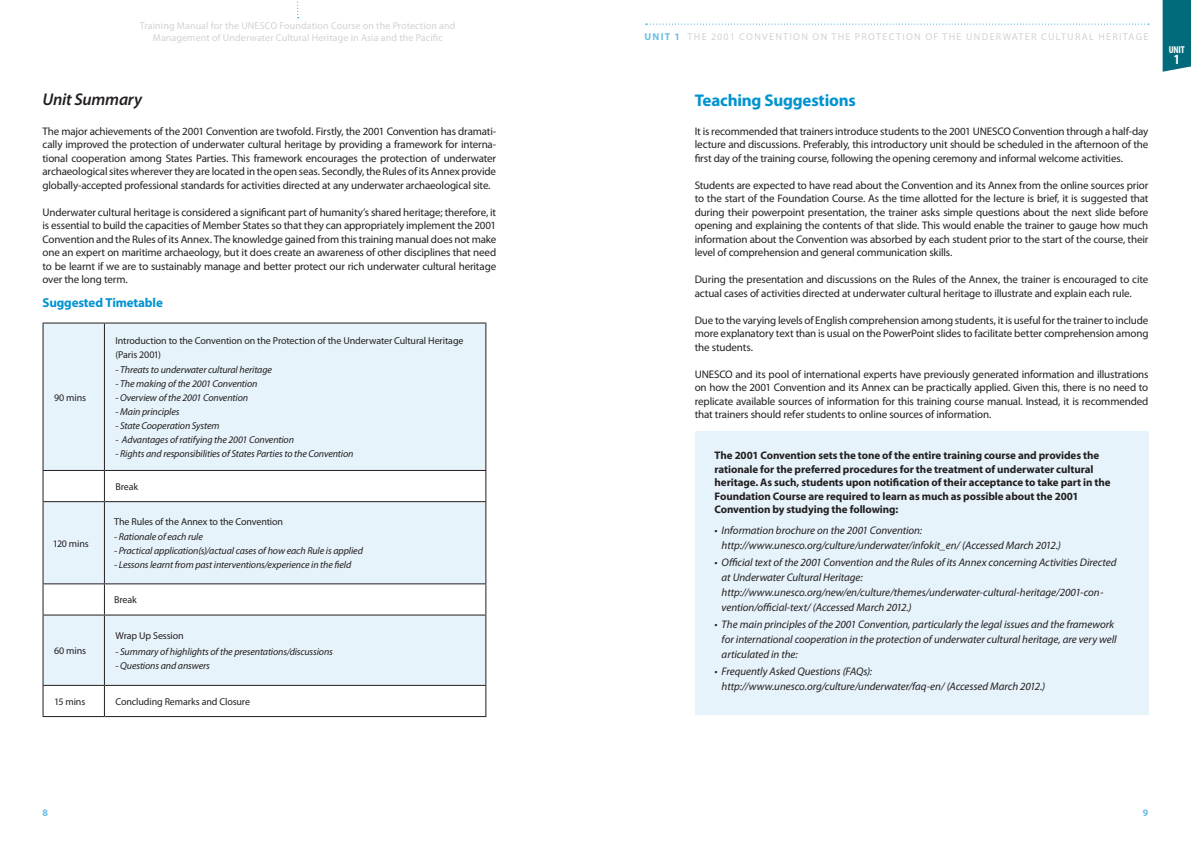
<style>
.page{position:relative;width:1191px;height:842px;background:#fff}
.page>*{position:absolute;margin:0;border:0;box-sizing:border-box;transform-origin:0 0}
.t1{font:700 17px "Myriad Pro";letter-spacing:-.015em;color:#0093d0}
.t2{font:italic 600 17px "Myriad Pro";letter-spacing:-.015em;color:#231f20}
.t3{font:700 condensed 14px "Myriad Pro";color:#fff}
.t4{font:700 13px "Myriad Pro";letter-spacing:-.01em;color:#0093d0}
.t5{font:11px/13.5px "Myriad Pro";letter-spacing:-.015em;color:#231f20;text-align:justify}
.t6{font:italic 11px/15px "Myriad Pro";letter-spacing:-.005em;color:#231f20}
.t7{font:700 11px/13.5px "Myriad Pro";letter-spacing:-.01em;color:#231f20}
.t8{font:italic 10px "Myriad Pro";letter-spacing:-.01em;color:#231f20}
.t9{font:10px/14px "Myriad Pro";letter-spacing:-.01em;color:#231f20}
.t10{font:10px/12px "Myriad Pro";letter-spacing:.01em;color:#d1d2d4;text-align:center}
.t11{font:10px "Myriad Pro";letter-spacing:.13em;color:#d1d2d4}
.t12{font:700 condensed 10px "Myriad Pro";color:#fff}
.t13{font:700 10px "Myriad Pro";color:#6bbde5}
.s1{font-weight:700;color:#6bbde5}
</style>
<div class="page">
<svg style="left:297px;top:1px;width:2px;height:17px"></svg>
<svg style="left:645px;top:24px;width:504px;height:1px"></svg>
<svg style="left:1162px;top:0;width:29px;height:72px;background:#107484"></svg>
<svg style="left:44px;top:324px;width:441px;height:361px;fill:#e6f3fa"></svg>
<hr style="left:43px;top:323px;width:61px;height:1px;background:#231f20">
<hr style="left:43px;top:324px;width:1px;height:146px;background:#231f20">
<hr style="left:104px;top:323px;width:382px;height:1px;background:#231f20">
<hr style="left:104px;top:324px;width:1px;height:146px;background:#231f20">
<hr style="left:485px;top:324px;width:1px;height:146px;background:#231f20">
<hr style="left:43px;top:470px;width:61px;height:1px;background:#231f20">
<hr style="left:43px;top:471px;width:1px;height:30px;background:#231f20">
<hr style="left:104px;top:470px;width:382px;height:1px;background:#231f20">
<hr style="left:104px;top:471px;width:1px;height:30px;background:#231f20">
<hr style="left:485px;top:471px;width:1px;height:30px;background:#231f20">
<hr style="left:43px;top:501px;width:61px;height:1px;background:#231f20">
<hr style="left:43px;top:502px;width:1px;height:81px;background:#231f20">
<hr style="left:104px;top:501px;width:382px;height:1px;background:#231f20">
<hr style="left:104px;top:502px;width:1px;height:81px;background:#231f20">
<hr style="left:485px;top:502px;width:1px;height:81px;background:#231f20">
<hr style="left:43px;top:583px;width:61px;height:1px;background:#231f20">
<hr style="left:43px;top:584px;width:1px;height:30px;background:#231f20">
<hr style="left:104px;top:583px;width:382px;height:1px;background:#231f20">
<hr style="left:104px;top:584px;width:1px;height:30px;background:#231f20">
<hr style="left:485px;top:584px;width:1px;height:30px;background:#231f20">
<hr style="left:43px;top:614px;width:61px;height:1px;background:#231f20">
<hr style="left:43px;top:615px;width:1px;height:70px;background:#231f20">
<hr style="left:104px;top:614px;width:382px;height:1px;background:#231f20">
<hr style="left:104px;top:615px;width:1px;height:70px;background:#231f20">
<hr style="left:485px;top:615px;width:1px;height:70px;background:#231f20">
<hr style="left:43px;top:685px;width:61px;height:1px;background:#231f20">
<hr style="left:43px;top:686px;width:1px;height:30px;background:#231f20">
<hr style="left:104px;top:685px;width:382px;height:1px;background:#231f20">
<hr style="left:104px;top:686px;width:1px;height:30px;background:#231f20">
<hr style="left:485px;top:686px;width:1px;height:30px;background:#231f20">
<hr style="left:43px;top:716px;width:61px;height:1px;background:#231f20">
<hr style="left:104px;top:716px;width:382px;height:1px;background:#231f20">
<div style="left:694px;top:431px;width:454px;height:283px;background:#e6f3fa"></div>
<p class="t10" style="left:140px;top:19px;width:317px">Training Manual for the UNESCO Foundation Course on the Protection and<br>Management of Underwater Cultural Heritage in Asia and the Pacific</p>
<p class="t11" style="left:644px;top:30px;width:505px"><span class="s1">UNIT 1</span> THE 2001 CONVENTION ON THE PROTECTION OF THE UNDERWATER CULTURAL HERITAGE</p>
<h1 class="t2" style="left:43px;top:89px;width:101px">Unit Summary</h1>
<p class="t5" style="left:43px;top:124px;width:455px">The major achievements of the 2001 Convention are twofold. Firstly, the 2001 Convention has dramati&shy;cally improved the protection of underwater cultural heritage by providing a framework for interna&shy;tional cooperation among States Parties. This framework encourages the protection of underwater archaeological sites wherever they are located in the open seas. Secondly, the Rules of its Annex provide globally-accepted professional standards for activities directed at any underwater archaeological site.</p>
<p class="t5" style="left:43px;top:205px;width:455px">Underwater cultural heritage is considered a significant part of humanity’s shared heritage; therefore, it is essential to build the capacities of Member States so that they can appropriately implement the 2001<br>Convention and the Rules of its Annex. The knowledge gained from this training manual does not make one an expert on maritime archaeology, but it does create an awareness of other disciplines that need to be learnt if we are to sustainably manage and better protect our rich underwater cultural heritage over the long term.</p>
<p class="t4" style="left:43px;top:294px;width:122px">Suggested Timetable</p>
<p class="t9" style="left:54px;top:390px;width:33px">90 mins</p>
<p class="t9" style="left:53px;top:536px;width:38px">120 mins</p>
<p class="t9" style="left:54px;top:643px;width:33px">60 mins</p>
<p class="t9" style="left:115px;top:333px;width:349px">Introduction to the Convention on the Protection of the Underwater Cultural Heritage (Paris 2001)</p>
<p class="t8" style="left:115px;top:364px;width:158px">- Threats to underwater cultural heritage</p>
<p class="t8" style="left:115px;top:378px;width:144px">- The making of the 2001 Convention</p>
<p class="t8" style="left:115px;top:392px;width:134px">- Overview of the 2001 Convention</p>
<p class="t8" style="left:115px;top:406px;width:65px">- Main principles</p>
<p class="t8" style="left:115px;top:420px;width:105px">- State Cooperation System</p>
<p class="t8" style="left:115px;top:434px;width:180px">- Advantages of ratifying the 2001 Convention</p>
<p class="t8" style="left:115px;top:448px;width:239px">- Rights and responsibilities of States Parties to the Convention</p>
<p class="t9" style="left:115px;top:479px;width:24px">Break</p>
<p class="t9" style="left:114px;top:514px;width:170px">The Rules of the Annex to the Convention</p>
<p class="t8" style="left:114px;top:531px;width:90px">- Rationale of each rule</p>
<p class="t8" style="left:114px;top:545px;width:250px">- Practical application(s)/actual cases of how each Rule is applied</p>
<p class="t8" style="left:114px;top:559px;width:239px">- Lessons learnt from past interventions/experience in the field</p>
<p class="t9" style="left:114px;top:593px;width:24px">Break</p>
<p class="t9" style="left:115px;top:629px;width:70px">Wrap Up Session</p>
<p class="t8" style="left:115px;top:645px;width:219px">- Summary of highlights of the presentations/discussions</p>
<p class="t8" style="left:115px;top:659px;width:96px">- Questions and answers</p>
<p class="t9" style="left:54px;top:694px;width:33px">15 mins</p>
<p class="t9" style="left:115px;top:694px;width:136px">Concluding Remarks and Closure</p>
<h1 class="t1" style="left:694px;top:89px;width:163px">Teaching Suggestions</h1>
<p class="t5" style="left:694px;top:124px;width:455px">It is recommended that trainers introduce students to the 2001 UNESCO Convention through a half-day lecture and discussions. Preferably, this introductory unit should be scheduled in the afternoon of the first day of the training course, following the opening ceremony and informal welcome activities.</p>
<p class="t5" style="left:694px;top:178px;width:455px">Students are expected to have read about the Convention and its Annex from the online sources prior to the start of the Foundation Course. As the time allotted for the lecture is brief, it is suggested that during their powerpoint presentation, the trainer asks simple questions about the next slide before opening and explaining the contents of that slide. This would enable the trainer to gauge how much information about the Convention was absorbed by each student prior to the start of the course, their level of comprehension and general communication skills.</p>
<p class="t5" style="left:694px;top:272px;width:455px">During the presentation and discussions on the Rules of the Annex, the trainer is encouraged to cite actual cases of activities directed at underwater cultural heritage to illustrate and explain each rule.</p>
<p class="t5" style="left:694px;top:313px;width:455px">Due to the varying levels of English comprehension among students, it is useful for the trainer to include more explanatory text than is usual on the PowerPoint slides to facilitate better comprehension among the students.</p>
<p class="t5" style="left:694px;top:367px;width:455px">UNESCO and its pool of international experts have previously generated information and illustrations on how the 2001 Convention and its Annex can be practically applied. Given this, there is no need to replicate available sources of information for this training course manual. Instead, it is recommended that trainers should refer students to online sources of information.</p>
<p class="t7" style="left:714px;top:448px;width:398px">The 2001 Convention sets the tone of the entire training course and provides the rationale for the preferred procedures for the treatment of underwater cultural heritage. As such, students upon notification of their acceptance to take part in the Foundation Course are required to learn as much as possible about the 2001<br>Convention by studying the following:</p>
<p class="t6" style="left:721px;top:522px;width:341px;text-indent:-7px">• Information brochure on the 2001 Convention: http://www.unesco.org/culture/underwater/infokit_en/ (Accessed March 2012.)</p>
<p class="t6" style="left:721px;top:554px;width:396px;text-indent:-7px">• Official text of the 2001 Convention and the Rules of its Annex concerning Activities Directed at Underwater Cultural Heritage: http://www.unesco.org/new/en/culture/themes/underwater-cultural-heritage/2001-con&shy;vention/official-text/ (Accessed March 2012.)</p>
<p class="t6" style="left:721px;top:617px;width:396px;text-indent:-7px">• The main principles of the 2001 Convention, particularly the legal issues and the framework for international cooperation in the protection of underwater cultural heritage, are very well articulated in the:</p>
<p class="t6" style="left:721px;top:664px;width:325px;text-indent:-7px">• Frequently Asked Questions (FAQs): http://www.unesco.org/culture/underwater/faq-en/ (Accessed March 2012.)</p>
<p class="t12" style="left:1168px;top:43px;width:10px">UNIT</p>
<p class="t3" style="left:1173px;top:51px;width:7px">1</p>
<p class="t13" style="left:43px;top:806px;width:7px">8</p>
<p class="t13" style="left:1142px;top:806px;width:7px">9</p>
</div>
